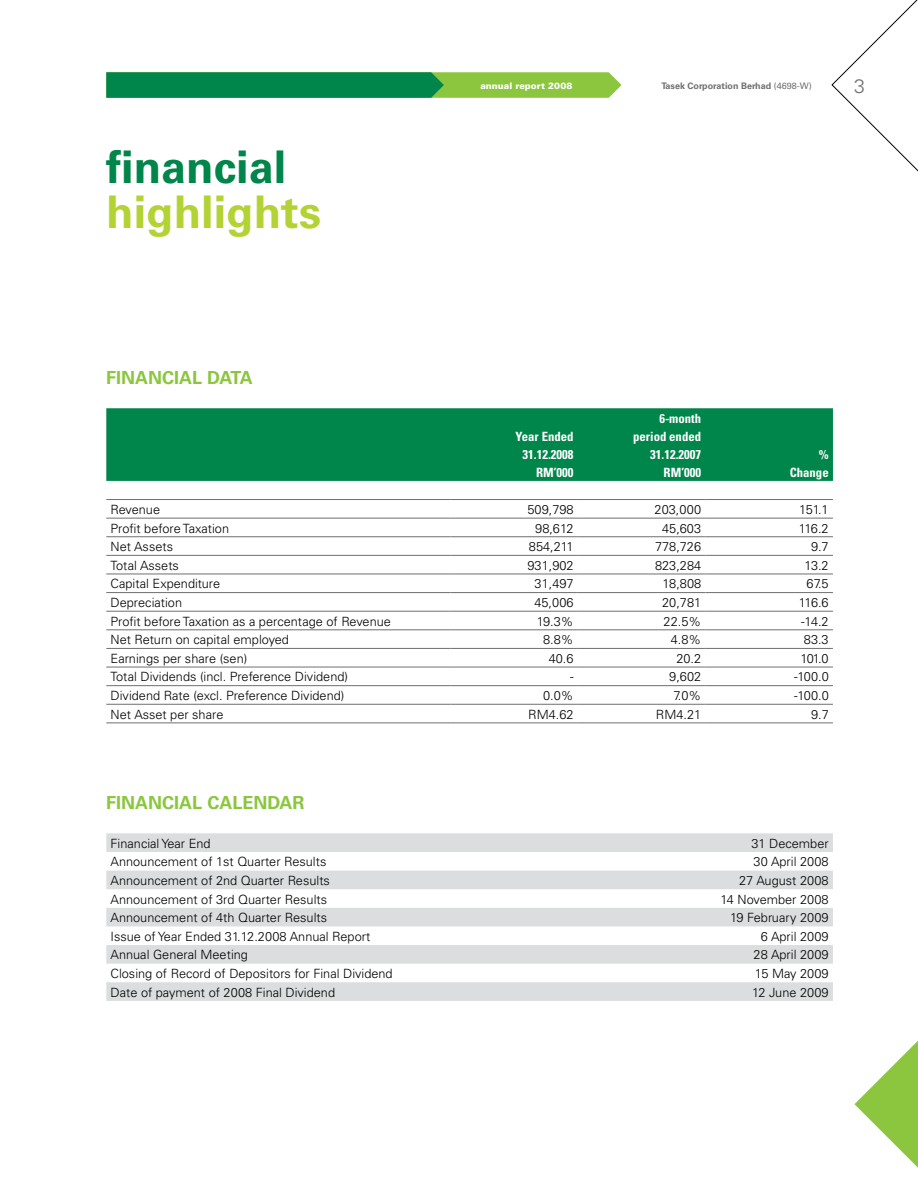
<style>
.page{position:relative;width:918px;height:1188px;background:#fff}
.page>*{position:absolute;margin:0;border:0;box-sizing:border-box;transform-origin:0 0}
.t1{font:700 45px "Univers";color:#b3d335}
.t2{font:700 45px "Univers";color:#00854a}
.t3{font:300 19.5px "Univers";color:#6d6f71}
.t4{font:700 18px "Univers";color:#8cc63f}
.t5{font:300 12.75px "Univers";color:#000}
.t6{font:700 condensed 12.75px/18px "Univers";color:#fff;text-align:right}
.t7{font:700 9px "Univers";color:#6d6f71}
.t8{font:900 9px "Univers";color:#fff}
.s1{font-weight:400}
</style>
<div class="page">
<svg style="left:106px;top:72px;width:516px;height:26px;background:#369e49"></svg>
<svg style="left:832px;top:0;width:86px;height:172px"></svg>
<svg style="left:854px;top:1041px;width:64px;height:127px"></svg>
<div style="left:106px;top:408px;width:727px;height:73px;background:#00854a"></div>
<hr style="left:106px;top:499px;width:344px;height:1px;background:#6d6f71">
<hr style="left:450px;top:499px;width:128px;height:1px;background:#6d6f71">
<hr style="left:578px;top:499px;width:127px;height:1px;background:#6d6f71">
<hr style="left:705px;top:499px;width:128px;height:1px;background:#6d6f71">
<hr style="left:106px;top:518px;width:344px;height:1px;background:#6d6f71">
<hr style="left:450px;top:518px;width:128px;height:1px;background:#6d6f71">
<hr style="left:578px;top:518px;width:127px;height:1px;background:#6d6f71">
<hr style="left:705px;top:518px;width:128px;height:1px;background:#6d6f71">
<hr style="left:106px;top:536px;width:344px;height:1px;background:#6d6f71">
<hr style="left:450px;top:536px;width:128px;height:1px;background:#6d6f71">
<hr style="left:578px;top:536px;width:127px;height:1px;background:#6d6f71">
<hr style="left:705px;top:536px;width:128px;height:1px;background:#6d6f71">
<hr style="left:106px;top:555px;width:344px;height:1px;background:#6d6f71">
<hr style="left:450px;top:555px;width:128px;height:1px;background:#6d6f71">
<hr style="left:578px;top:555px;width:127px;height:1px;background:#6d6f71">
<hr style="left:705px;top:555px;width:128px;height:1px;background:#6d6f71">
<hr style="left:106px;top:574px;width:344px;height:1px;background:#6d6f71">
<hr style="left:450px;top:574px;width:128px;height:1px;background:#6d6f71">
<hr style="left:578px;top:574px;width:127px;height:1px;background:#6d6f71">
<hr style="left:705px;top:574px;width:128px;height:1px;background:#6d6f71">
<hr style="left:106px;top:592px;width:344px;height:1px;background:#6d6f71">
<hr style="left:450px;top:592px;width:128px;height:1px;background:#6d6f71">
<hr style="left:578px;top:592px;width:127px;height:1px;background:#6d6f71">
<hr style="left:705px;top:592px;width:128px;height:1px;background:#6d6f71">
<hr style="left:106px;top:611px;width:344px;height:1px;background:#6d6f71">
<hr style="left:450px;top:611px;width:128px;height:1px;background:#6d6f71">
<hr style="left:578px;top:611px;width:127px;height:1px;background:#6d6f71">
<hr style="left:705px;top:611px;width:128px;height:1px;background:#6d6f71">
<hr style="left:106px;top:630px;width:344px;height:1px;background:#6d6f71">
<hr style="left:450px;top:630px;width:128px;height:1px;background:#6d6f71">
<hr style="left:578px;top:630px;width:127px;height:1px;background:#6d6f71">
<hr style="left:705px;top:630px;width:128px;height:1px;background:#6d6f71">
<hr style="left:106px;top:648px;width:344px;height:1px;background:#6d6f71">
<hr style="left:450px;top:648px;width:128px;height:1px;background:#6d6f71">
<hr style="left:578px;top:648px;width:127px;height:1px;background:#6d6f71">
<hr style="left:705px;top:648px;width:128px;height:1px;background:#6d6f71">
<hr style="left:106px;top:667px;width:344px;height:1px;background:#6d6f71">
<hr style="left:450px;top:667px;width:128px;height:1px;background:#6d6f71">
<hr style="left:578px;top:667px;width:127px;height:1px;background:#6d6f71">
<hr style="left:705px;top:667px;width:128px;height:1px;background:#6d6f71">
<hr style="left:106px;top:685px;width:344px;height:1px;background:#6d6f71">
<hr style="left:450px;top:685px;width:128px;height:1px;background:#6d6f71">
<hr style="left:578px;top:685px;width:127px;height:1px;background:#6d6f71">
<hr style="left:705px;top:685px;width:128px;height:1px;background:#6d6f71">
<hr style="left:106px;top:704px;width:344px;height:1px;background:#6d6f71">
<hr style="left:450px;top:704px;width:128px;height:1px;background:#6d6f71">
<hr style="left:578px;top:704px;width:127px;height:1px;background:#6d6f71">
<hr style="left:705px;top:704px;width:128px;height:1px;background:#6d6f71">
<hr style="left:106px;top:723px;width:344px;height:1px;background:#6d6f71">
<hr style="left:450px;top:723px;width:128px;height:1px;background:#6d6f71">
<hr style="left:578px;top:723px;width:127px;height:1px;background:#6d6f71">
<hr style="left:705px;top:723px;width:128px;height:1px;background:#6d6f71">
<svg style="left:106px;top:833px;width:727px;height:93px;fill:#dcddde"></svg>
<svg style="left:106px;top:945px;width:727px;height:56px"></svg>
<h1 class="t2" style="left:106px;top:140px;width:182px">financial</h1>
<h1 class="t1" style="left:106px;top:185px;width:217px">highlights</h1>
<h3 class="t4" style="left:106px;top:367px;width:148px">FINANCIAL DATA</h3>
<p class="t8" style="left:480px;top:80px;width:94px">annual report 2008</p>
<p class="t7" style="left:661px;top:80px;width:152px">Tasek Corporation Berhad <span class="s1">(4698-W)</span></p>
<h2 class="t3" style="left:854px;top:74px;width:12px">3</h2>
<p class="t6" style="left:516px;top:427px;width:59px">Year Ended<br>31.12.2008<br>RM’000</p>
<p class="t6" style="left:633px;top:409px;width:69px">6-month period ended<br>31.12.2007<br>RM’000</p>
<p class="t6" style="left:790px;top:445px;width:40px">%<br>Change</p>
<p class="t5" style="left:111px;top:502px;width:51px">Revenue</p>
<p class="t5" style="left:528px;top:502px;width:48px">509,798</p>
<p class="t5" style="left:655px;top:502px;width:48px">203,000</p>
<p class="t5" style="left:799px;top:502px;width:31px">151.1</p>
<p class="t5" style="left:111px;top:520px;width:120px">Profit before Taxation</p>
<p class="t5" style="left:535px;top:520px;width:40px">98,612</p>
<p class="t5" style="left:662px;top:520px;width:40px">45,603</p>
<p class="t5" style="left:799px;top:520px;width:31px">116.2</p>
<p class="t5" style="left:111px;top:539px;width:64px">Net Assets</p>
<p class="t5" style="left:529px;top:539px;width:46px">854,211</p>
<p class="t5" style="left:655px;top:539px;width:48px">778,726</p>
<p class="t5" style="left:811px;top:539px;width:19px">9.7</p>
<p class="t5" style="left:111px;top:558px;width:70px">Total Assets</p>
<p class="t5" style="left:528px;top:558px;width:48px">931,902</p>
<p class="t5" style="left:655px;top:558px;width:48px">823,284</p>
<p class="t5" style="left:805px;top:558px;width:26px">13.2</p>
<p class="t5" style="left:111px;top:576px;width:111px">Capital Expenditure</p>
<p class="t5" style="left:535px;top:576px;width:40px">31,497</p>
<p class="t5" style="left:663px;top:576px;width:40px">18,808</p>
<p class="t5" style="left:807px;top:576px;width:24px">67.5</p>
<p class="t5" style="left:111px;top:595px;width:73px">Depreciation</p>
<p class="t5" style="left:534px;top:595px;width:41px">45,006</p>
<p class="t5" style="left:662px;top:595px;width:40px">20,781</p>
<p class="t5" style="left:799px;top:595px;width:31px">116.6</p>
<p class="t5" style="left:111px;top:613px;width:282px">Profit before Taxation as a percentage of Revenue</p>
<p class="t5" style="left:537px;top:613px;width:38px">19.3%</p>
<p class="t5" style="left:664px;top:613px;width:39px">22.5%</p>
<p class="t5" style="left:801px;top:613px;width:29px">-14.2</p>
<p class="t5" style="left:111px;top:632px;width:180px">Net Return on capital employed</p>
<p class="t5" style="left:543px;top:632px;width:32px">8.8%</p>
<p class="t5" style="left:671px;top:632px;width:32px">4.8%</p>
<p class="t5" style="left:804px;top:632px;width:26px">83.3</p>
<p class="t5" style="left:111px;top:651px;width:138px">Earnings per share (sen)</p>
<p class="t5" style="left:549px;top:651px;width:26px">40.6</p>
<p class="t5" style="left:676px;top:651px;width:26px">20.2</p>
<p class="t5" style="left:801px;top:651px;width:30px">101.0</p>
<p class="t5" style="left:111px;top:669px;width:239px">Total Dividends (incl. Preference Dividend)</p>
<p class="t5" style="left:570px;top:669px;width:5px">-</p>
<p class="t5" style="left:669px;top:669px;width:33px">9,602</p>
<p class="t5" style="left:794px;top:669px;width:36px">-100.0</p>
<p class="t5" style="left:111px;top:688px;width:235px">Dividend Rate (excl. Preference Dividend)</p>
<p class="t5" style="left:543px;top:688px;width:32px">0.0%</p>
<p class="t5" style="left:673px;top:688px;width:29px">7.0%</p>
<p class="t5" style="left:794px;top:688px;width:36px">-100.0</p>
<p class="t5" style="left:111px;top:706px;width:114px">Net Asset per share</p>
<p class="t5" style="left:528px;top:706px;width:47px">RM4.62</p>
<p class="t5" style="left:656px;top:706px;width:47px">RM4.21</p>
<p class="t5" style="left:811px;top:706px;width:19px">9.7</p>
<h3 class="t4" style="left:106px;top:792px;width:200px">FINANCIAL CALENDAR</h3>
<p class="t5" style="left:111px;top:836px;width:102px">Financial Year End</p>
<p class="t5" style="left:751px;top:836px;width:79px">31 December</p>
<p class="t5" style="left:111px;top:854px;width:217px">Announcement of 1st Quarter Results</p>
<p class="t5" style="left:754px;top:854px;width:77px">30 April 2008</p>
<p class="t5" style="left:111px;top:873px;width:221px">Announcement of 2nd Quarter Results</p>
<p class="t5" style="left:739px;top:873px;width:91px">27 August 2008</p>
<p class="t5" style="left:111px;top:891px;width:218px">Announcement of 3rd Quarter Results</p>
<p class="t5" style="left:720px;top:891px;width:110px">14 November 2008</p>
<p class="t5" style="left:111px;top:910px;width:218px">Announcement of 4th Quarter Results</p>
<p class="t5" style="left:730px;top:910px;width:100px">19 February 2009</p>
<p class="t5" style="left:111px;top:929px;width:261px">Issue of Year Ended 31.12.2008 Annual Report</p>
<p class="t5" style="left:761px;top:929px;width:69px">6 April 2009</p>
<p class="t5" style="left:111px;top:947px;width:139px">Annual General Meeting</p>
<p class="t5" style="left:754px;top:947px;width:77px">28 April 2009</p>
<p class="t5" style="left:111px;top:966px;width:284px">Closing of Record of Depositors for Final Dividend</p>
<p class="t5" style="left:755px;top:966px;width:75px">15 May 2009</p>
<p class="t5" style="left:111px;top:984px;width:226px">Date of payment of 2008 Final Dividend</p>
<p class="t5" style="left:752px;top:984px;width:78px">12 June 2009</p>
</div>
